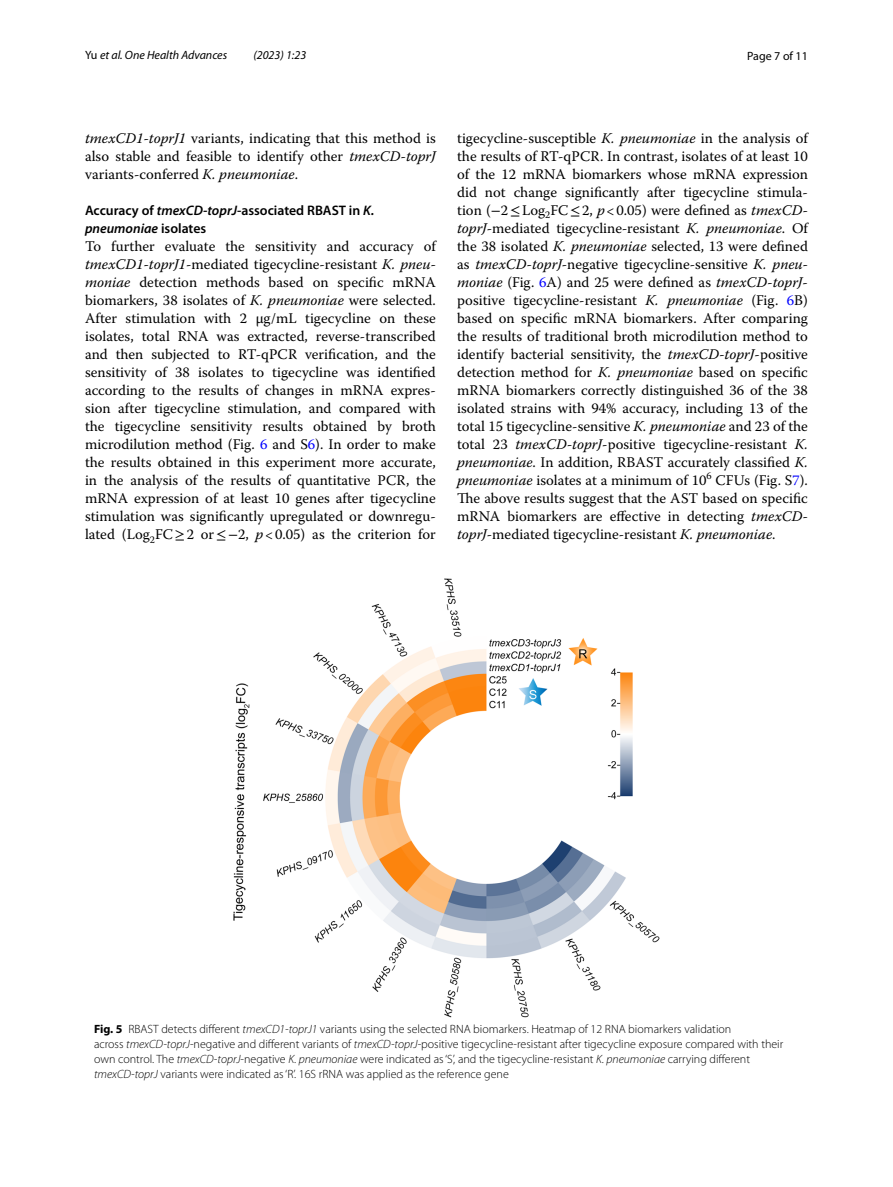
<style>
.page{position:relative;width:893px;height:1187px;background:#fff}
.page>*{position:absolute;margin:0;border:0;box-sizing:border-box;transform-origin:0 0}
.t1{font:14.7px/18px "Warnock Pro";color:#000;text-align:justify}
.t2{font:600 13.8px/18px "Myriad Pro";color:#000}
.t3{font:300 12px/15px "Myriad Pro";color:#000}
.t4{font:italic 12px "Myriad Pro";color:#000}
.t5{font:12px "Myriad Pro";color:#000}
.s1{font-style:normal}
.s2{font-style:italic}
.s3{color:#00f}
.s4{font-family:"STIX"}
.s5{font-weight:700}
</style>
<div class="page">
<img style="left:234px;top:578px;width:425px;height:439px">
<p class="t4" style="left:85px;top:48px;width:144px"><span class="s1">Yu</span> et al. One Health Advances</p>
<p class="t4" style="left:253px;top:48px;width:54px">(2023) 1:23</p>
<p class="t5" style="left:747px;top:48px;width:62px">Page 7 of 11</p>
<p class="t1" style="left:85px;top:128px;width:352px"><span class="s2">tmexCD1-toprJ1</span> variants, indicating that this method is also stable and feasible to identify other <span class="s2">tmexCD-toprJ </span>variants-conferred <span class="s2">K. pneumoniae</span>.</p>
<p class="t2" style="left:85px;top:201px;width:291px">Accuracy of <span class="s2">tmexCD‑toprJ</span>‑associated RBAST in <span class="s2">K. pneumoniae</span> isolates</p>
<p class="t1" style="left:85px;top:236px;width:352px">To further evaluate the sensitivity and accuracy of <span class="s2">tmexCD1-toprJ1</span>-mediated tigecycline-resistant <span class="s2">K. pneu&shy;moniae</span> detection methods based on specific mRNA biomarkers, 38 isolates of <span class="s2">K. pneumoniae</span> were selected.<br>After stimulation with 2 μg/mL tigecycline on these isolates, total RNA was extracted, reverse-transcribed and then subjected to RT-qPCR verification, and the sensitivity of 38 isolates to tigecycline was identified according to the results of changes in mRNA expres&shy;sion after tigecycline stimulation, and compared with the tigecycline sensitivity results obtained by broth microdilution method (Fig. <span class="s3">6</span> and S<span class="s3">6</span>). In order to make the results obtained in this experiment more accurate, in the analysis of the results of quantitative PCR, the mRNA expression of at least 10 genes after tigecycline stimulation was significantly upregulated or downregu&shy;lated (Log<sub>2</sub>FC<span class="s4">≥</span>2 or<span class="s4">≤−</span>2, <span class="s2">p</span>&lt;0.05) as the criterion for</p>
<p class="t1" style="left:457px;top:128px;width:352px">tigecycline-susceptible <span class="s2">K. pneumoniae</span> in the analysis of the results of RT-qPCR. In contrast, isolates of at least 10 of the 12 mRNA biomarkers whose mRNA expression did not change significantly after tigecycline stimula&shy;tion (<span class="s4">−</span>2<span class="s4">≤</span> -Log<sub>2</sub>FC<span class="s4">≤</span>2, <span class="s2">p</span>&lt;0.05) were defined as <span class="s2">tmexCD&shy;toprJ</span>-mediated tigecycline<span class="s2">-</span>resistant <span class="s2">K. pneumoniae</span>. Of the 38 isolated <span class="s2">K. pneumoniae</span> selected, 13 were defined as <span class="s2">tmexCD-toprJ</span>-negative tigecycline-sensitive <span class="s2">K. pneu&shy;moniae</span> (Fig. <span class="s3">6</span>A) and 25 were defined as <span class="s2">tmexCD-toprJ&shy;</span>positive tigecycline-resistant <span class="s2">K. pneumoniae</span> (Fig. <span class="s3">6</span>B) based on specific mRNA biomarkers. After comparing the results of traditional broth microdilution method to identify bacterial sensitivity, the <span class="s2">tmexCD-toprJ</span>-positive detection method for <span class="s2">K. pneumoniae</span> based on specific mRNA biomarkers correctly distinguished 36 of the 38 isolated strains with 94% accuracy, including 13 of the total 15 tigecycline-sensitive <span class="s2">K. pneumoniae</span> and 23 of the total 23 <span class="s2">tmexCD-toprJ</span>-positive tigecycline-resistant <span class="s2">K. pneumoniae</span>. In addition, RBAST accurately classified <span class="s2">K. pneumoniae</span> isolates at a minimum of 10<sup>6</sup> CFUs (Fig. S<span class="s3">7</span>).<br>The above results suggest that the AST based on specific mRNA biomarkers are effective in detecting <span class="s2">tmexCD&shy;toprJ</span>-mediated tigecycline-resistant <span class="s2">K. pneumoniae</span>.</p>
<p class="t3" style="left:94px;top:1021px;width:691px"><span class="s5">Fig. 5</span> RBAST detects different <span class="s2">tmexCD1-toprJ1</span> variants using the selected RNA biomarkers. Heatmap of 12 RNA biomarkers validation<br>across <span class="s2">tmexCD-toprJ</span>-negative and different variants of <span class="s2">tmexCD-toprJ</span>-positive tigecycline-resistant after tigecycline exposure compared with their own control. The <span class="s2">tmexCD-toprJ</span>-negative <span class="s2">K. pneumoniae</span> were indicated as‘S’, and the tigecycline-resistant <span class="s2">K. pneumoniae</span> carrying different <span class="s2">tmexCD-toprJ</span> variants were indicated as‘R’. 16S rRNA was applied as the reference gene</p>
</div>
